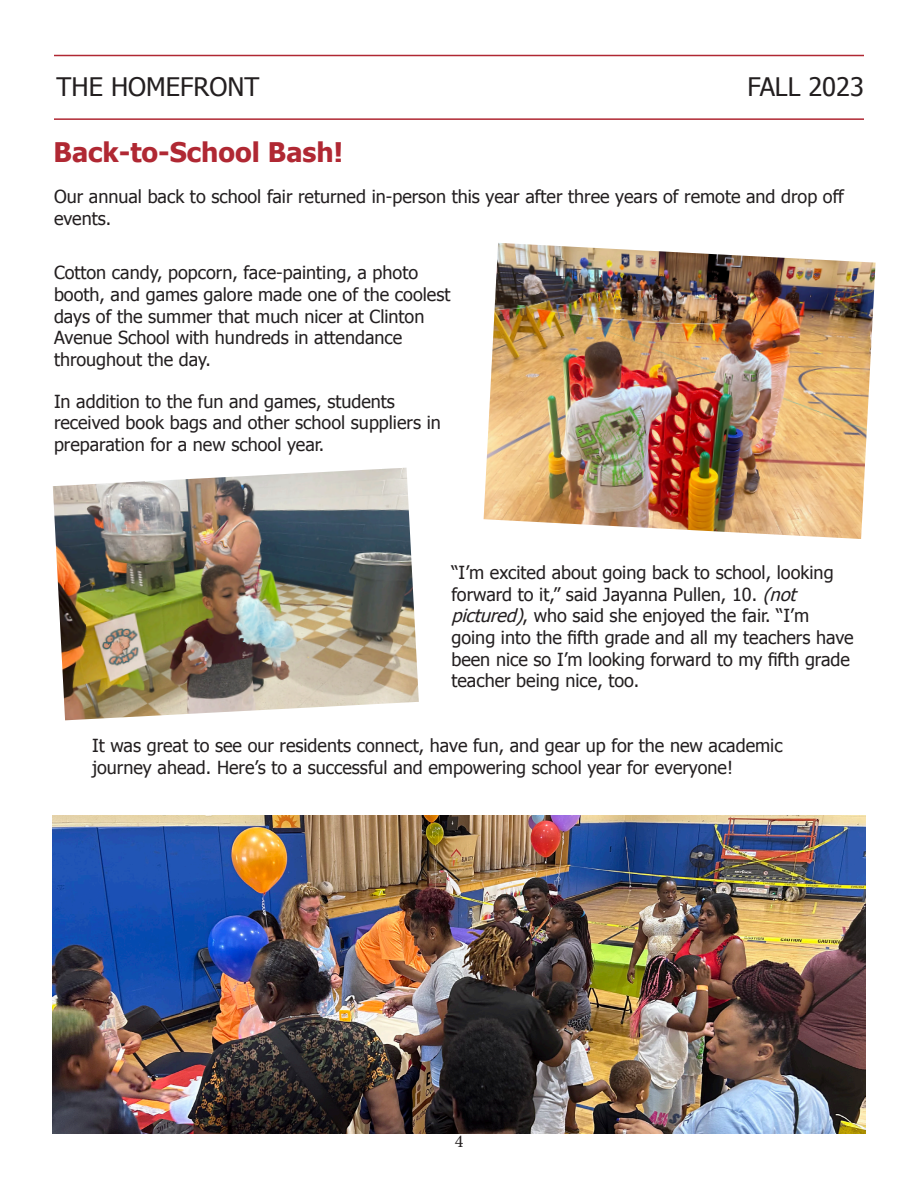
<style>
.page{position:relative;width:918px;height:1188px;background:#fff}
.page>*{position:absolute;margin:0;border:0;box-sizing:border-box;transform-origin:0 0}
.Headers{font:700 27px "Tahoma";color:#b02833}
.t1{font:25.5px "Tahoma";color:#231f20}
.Body{font:18px/21.6px "Tahoma";color:#231f20}
.t2{font:18px "Minion Pro";color:#231f20}
.s1{font-style:italic}
</style>
<div class="page">
<hr style="left:54px;top:55px;width:810px;height:1px;background:#b02833">
<hr style="left:54px;top:118px;width:810px;height:2px;background:#b02833">
<img style="left:484px;top:243px;width:392px;height:296px">
<img style="left:53px;top:468px;width:366px;height:252px">
<img style="left:53px;top:815px;width:812px;height:319px">
<h2 class="t1" style="left:57px;top:69px;width:204px">THE HOMEFRONT</h2>
<h2 class="t1" style="left:748px;top:69px;width:118px">FALL 2023</h2>
<p class="Headers" style="left:54px;top:133px;width:291px">Back-to-School Bash!</p>
<p class="Body" style="left:54px;top:185px;width:792px">Our annual back to school fair returned in-person this year after three years of remote and drop off events.</p>
<p class="Body" style="left:54px;top:261px;width:398px">Cotton candy, popcorn, face-painting, a photo booth, and games galore made one of the coolest days of the summer that much nicer at Clinton Avenue School with hundreds in attendance throughout the day.</p>
<p class="Body" style="left:54px;top:390px;width:388px">In addition to the fun and games, students received book bags and other school suppliers in preparation for a new school year.</p>
<p class="Body" style="left:451px;top:561px;width:404px">“I’m excited about going back to school, looking forward to it,” said Jayanna Pullen, 10. <span class="s1">(not pictured)</span>, who said she enjoyed the fair. “I’m going into the fifth grade and all my teachers have been nice so I’m looking forward to my fifth grade teacher being nice, too.</p>
<p class="Body" style="left:92px;top:734px;width:692px">It was great to see our residents connect, have fun, and gear up for the new academic journey ahead. Here’s to a successful and empowering school year for everyone!</p>
<p class="t2" style="left:455px;top:1129px;width:10px">4</p>
</div>
